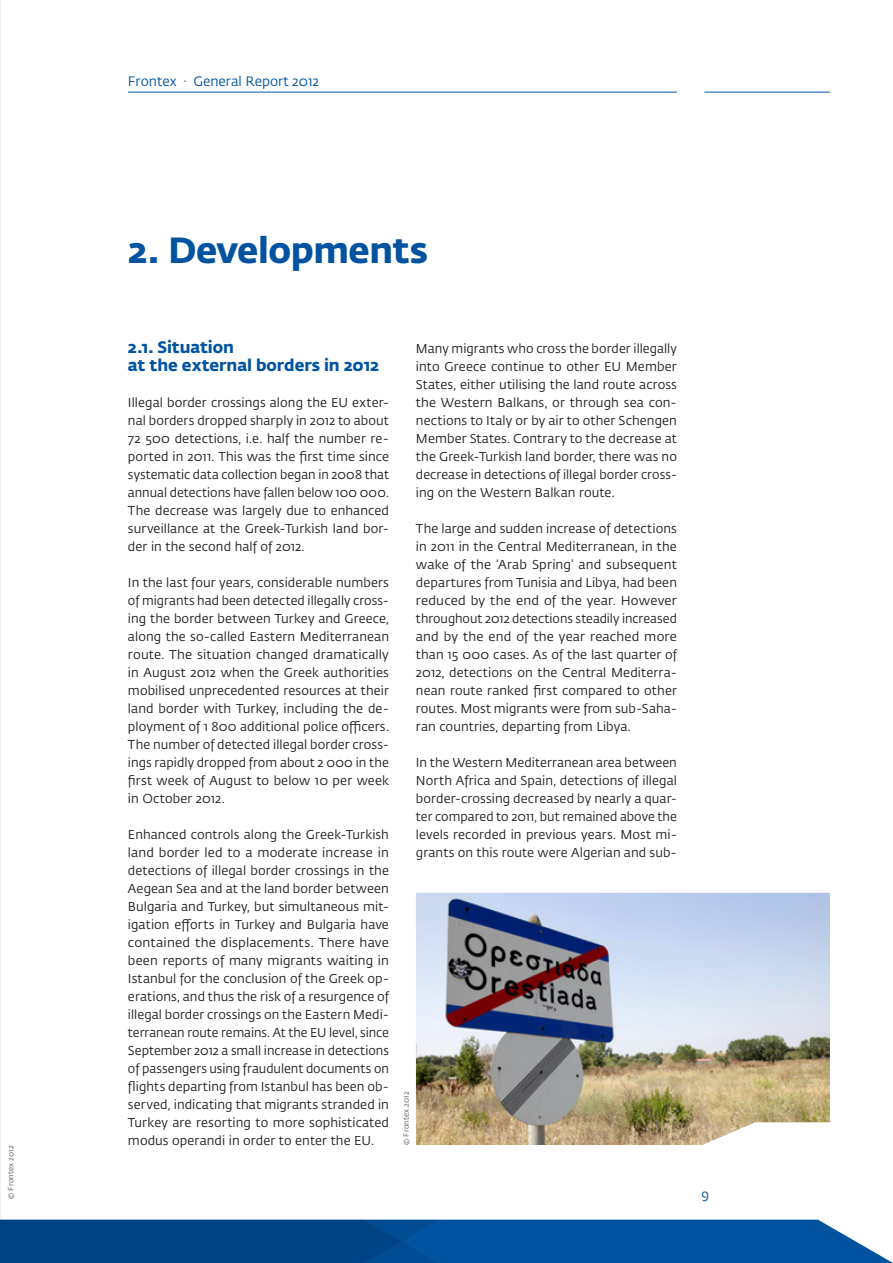
<style>
.page{position:relative;width:893px;height:1263px;background:#fff}
.page>*{position:absolute;margin:0;border:0;box-sizing:border-box;transform-origin:0 0}
.t1{font:700 36px "Fedra Sans Pro";letter-spacing:-.01em;color:#0153a0}
.t2{font:700 16.5px/18px "Fedra Sans Pro";letter-spacing:-.005em;color:#0153a0}
.t3{font:13.5px "Fedra Sans Pro";color:#0153a0}
.t4{font:12.75px/18px "Fedra Sans Pro";letter-spacing:.005em;color:#231f20;text-align:justify}
.t5{font:7.5px "Fedra Sans Pro";letter-spacing:.02em;color:#57585a}
</style>
<div class="page">
<img style="left:0;top:0;width:1px;height:1263px">
<svg style="left:475px;top:1219px;width:418px;height:44px;fill:#0153a0"></svg>
<svg style="left:0;top:1170px;width:475px;height:93px"></svg>
<img style="left:416px;top:893px;width:414px;height:252px">
<hr style="left:128px;top:92px;width:549px;height:1px;background:#0153a0">
<hr style="left:704px;top:92px;width:126px;height:1px;background:#0153a0">
<p class="t5" style="left:6px;top:1199px;width:55px;rotate:-90deg">© Frontex 2012</p>
<p class="t3" style="left:128px;top:71px;width:193px">Frontex · General Report 2012</p>
<h1 class="t1" style="left:128px;top:221px;width:301px">2. Developments</h1>
<p class="t2" style="left:128px;top:337px;width:253px">2.1. Situation<br>at the external borders in 2012</p>
<p class="t4" style="left:128px;top:393px;width:263px">Illegal border crossings along the EU exter&shy;nal borders dropped sharply in 2012 to about 72 500 detections, i.e. half the number re&shy;ported in 2011. This was the first time since systematic data collection began in 2008 that annual detections have fallen below 100 000.<br>The decrease was largely due to enhanced surveillance at the Greek-Turkish land bor&shy;der in the second half of 2012.</p>
<p class="t4" style="left:128px;top:573px;width:263px">In the last four years, considerable numbers of migrants had been detected illegally cross&shy;ing the border between Turkey and Greece, along the so-called Eastern Mediterranean route. The situation changed dramatically in August 2012 when the Greek authorities mobilised unprecedented resources at their land border with Turkey, including the de&shy;ployment of 1 800 additional police officers.<br>The number of detected illegal border cross&shy;ings rapidly dropped from about 2 000 in the first week of August to below 10 per week in October 2012.</p>
<p class="t4" style="left:128px;top:825px;width:263px">Enhanced controls along the Greek-Turkish land border led to a moderate increase in detections of illegal border crossings in the Aegean Sea and at the land border between Bulgaria and Turkey, but simultaneous mit&shy;igation efforts in Turkey and Bulgaria have contained the displacements. There have been reports of many migrants waiting in Istanbul for the conclusion of the Greek op&shy;erations, and thus the risk of a resurgence of illegal border crossings on the Eastern Medi&shy;terranean route remains. At the EU level, since September 2012 a small increase in detections of passengers using fraudulent documents on flights departing from Istanbul has been ob&shy;served, indicating that migrants stranded in Turkey are resorting to more sophisticated modus operandi in order to enter the EU.</p>
<p class="t4" style="left:416px;top:339px;width:263px">Many migrants who cross the border illegally into Greece continue to other EU Member States, either utilising the land route across the Western Balkans, or through sea con&shy;nections to Italy or by air to other Schengen Member States. Contrary to the decrease at the Greek-Turkish land border, there was no decrease in detections of illegal border cross&shy;ing on the Western Balkan route.</p>
<p class="t4" style="left:416px;top:519px;width:263px">The large and sudden increase of detections in 2011 in the Central Mediterranean, in the wake of the ‘Arab Spring’ and subsequent departures from Tunisia and Libya, had been reduced by the end of the year. However throughout 2012 detections steadily increased and by the end of the year reached more than 15 000 cases. As of the last quarter of 2012, detections on the Central Mediterra&shy;nean route ranked first compared to other routes. Most migrants were from sub-Saha&shy;ran countries, departing from Libya.</p>
<p class="t4" style="left:416px;top:753px;width:262px">In the Western Mediterranean area between North Africa and Spain, detections of illegal border-crossing decreased by nearly a quar&shy;ter compared to 2011, but remained above the levels recorded in previous years. Most mi&shy;grants on this route were Algerian and sub-</p>
<p class="t5" style="left:401px;top:1145px;width:55px;rotate:-90deg">© Frontex 2012</p>
<p class="t3" style="left:702px;top:1185px;width:9px">9</p>
</div>
